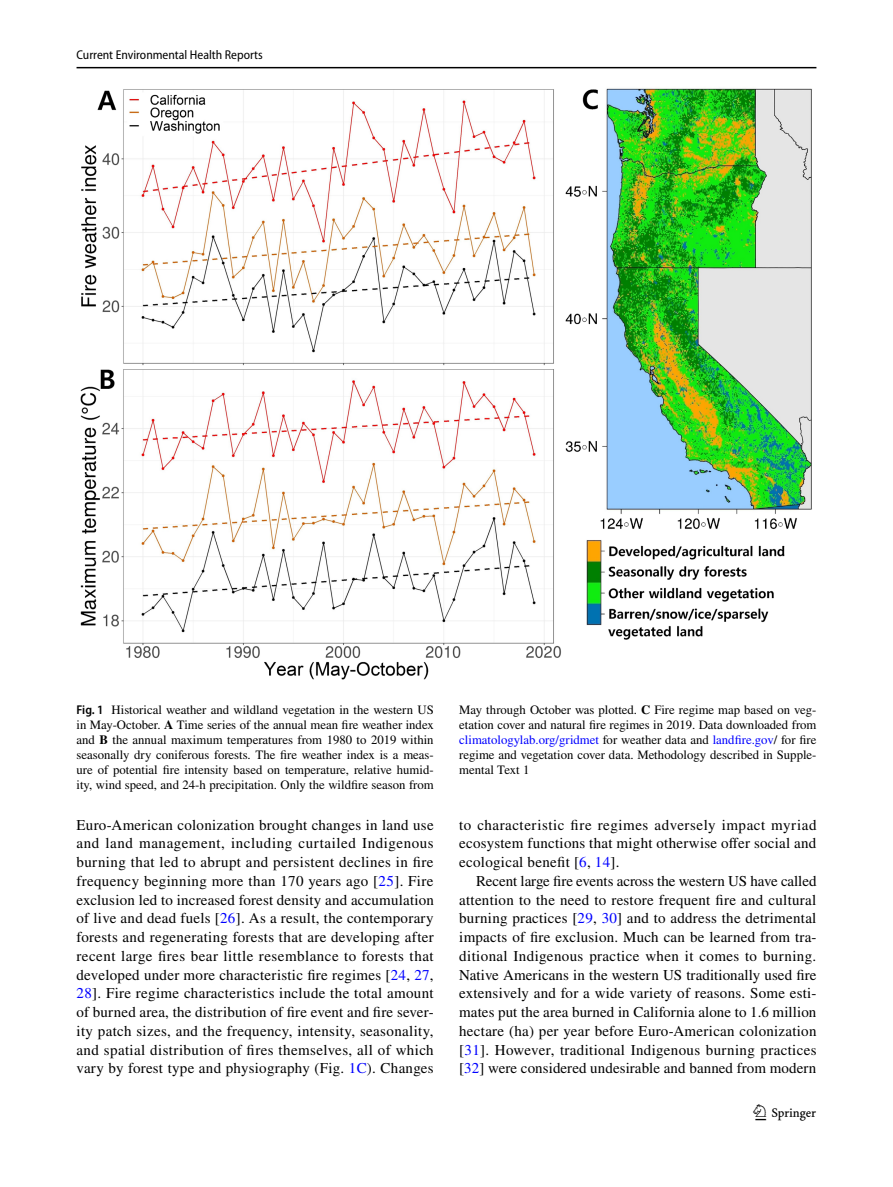
<style>
.page{position:relative;width:893px;height:1187px;background:#fff}
.page>*{position:absolute;margin:0;border:0;box-sizing:border-box;transform-origin:0 0}
.t1{font:22.5px "Springnew Regular 3";color:#000}
.t2{font:15px/18.8px "STIX";letter-spacing:.015em;color:#000;text-align:justify}
.t3{font:12.75px/15px "STIX";color:#000;text-align:justify}
.t4{font:semi-condensed 12.75px "Myriad Pro";color:#000}
.s1{font-family:"Myriad Pro";font-weight:600;font-stretch:semi-condensed}
.s2{font-weight:700}
.s3{color:#00f}
</style>
<div class="page">
<hr style="left:77px;top:67px;width:739px;height:1px;background:#000">
<img style="left:81px;top:88px;width:731px;height:591px">
<p class="t4" style="left:77px;top:48px;width:188px">Current Environmental Health Reports</p>
<p class="t3" style="left:77px;top:703px;width:359px"><span class="s1">Fig. 1</span> Historical weather and wildland vegetation in the western US in May-October. <span class="s2">A</span> Time series of the annual mean fire weather index and <span class="s2">B</span> the annual maximum temperatures from 1980 to 2019 within seasonally dry coniferous forests. The fire weather index is a meas&shy;ure of potential fire intensity based on temperature, relative humid&shy;ity, wind speed, and 24-h precipitation. Only the wildfire season from</p>
<p class="t3" style="left:459px;top:703px;width:359px">May through October was plotted. <span class="s2">C</span> Fire regime map based on veg&shy;etation cover and natural fire regimes in 2019. Data downloaded from <span class="s3">climatologylab.org/gridmet</span> for weather data and <span class="s3">landfire.gov</span>/ for fire regime and vegetation cover data. Methodology described in Supple&shy;mental Text 1</p>
<p class="t2" style="left:77px;top:816px;width:359px">Euro-American colonization brought changes in land use and land management, including curtailed Indigenous burning that led to abrupt and persistent declines in fire frequency beginning more than 170 years ago [<span class="s3">25</span>]. Fire exclusion led to increased forest density and accumulation of live and dead fuels [<span class="s3">26</span>]. As a result, the contemporary forests and regenerating forests that are developing after recent large fires bear little resemblance to forests that developed under more characteristic fire regimes [<span class="s3">24</span>, <span class="s3">27</span>, <span class="s3">28</span>]. Fire regime characteristics include the total amount of burned area, the distribution of fire event and fire sever&shy;ity patch sizes, and the frequency, intensity, seasonality, and spatial distribution of fires themselves, all of which vary by forest type and physiography (Fig. <span class="s3">1C</span>). Changes</p>
<p class="t2" style="left:459px;top:816px;width:359px">to characteristic fire regimes adversely impact myriad ecosystem functions that might otherwise offer social and ecological benefit [<span class="s3">6</span>, <span class="s3">14</span>].</p>
<p class="t2" style="left:459px;top:872px;width:359px;text-indent:17px">Recent large fire events across the western US have called attention to the need to restore frequent fire and cultural burning practices [<span class="s3">29</span>, <span class="s3">30</span>] and to address the detrimental impacts of fire exclusion. Much can be learned from tra&shy;ditional Indigenous practice when it comes to burning.<br>Native Americans in the western US traditionally used fire extensively and for a wide variety of reasons. Some esti&shy;mates put the area burned in California alone to 1.6 million hectare (ha) per year before Euro-American colonization [<span class="s3">31</span>]. However, traditional Indigenous burning practices [<span class="s3">32</span>] were considered undesirable and banned from modern</p>
<h1 class="t1" style="left:755px;top:1104px;width:62px">1 3</h1>
</div>
